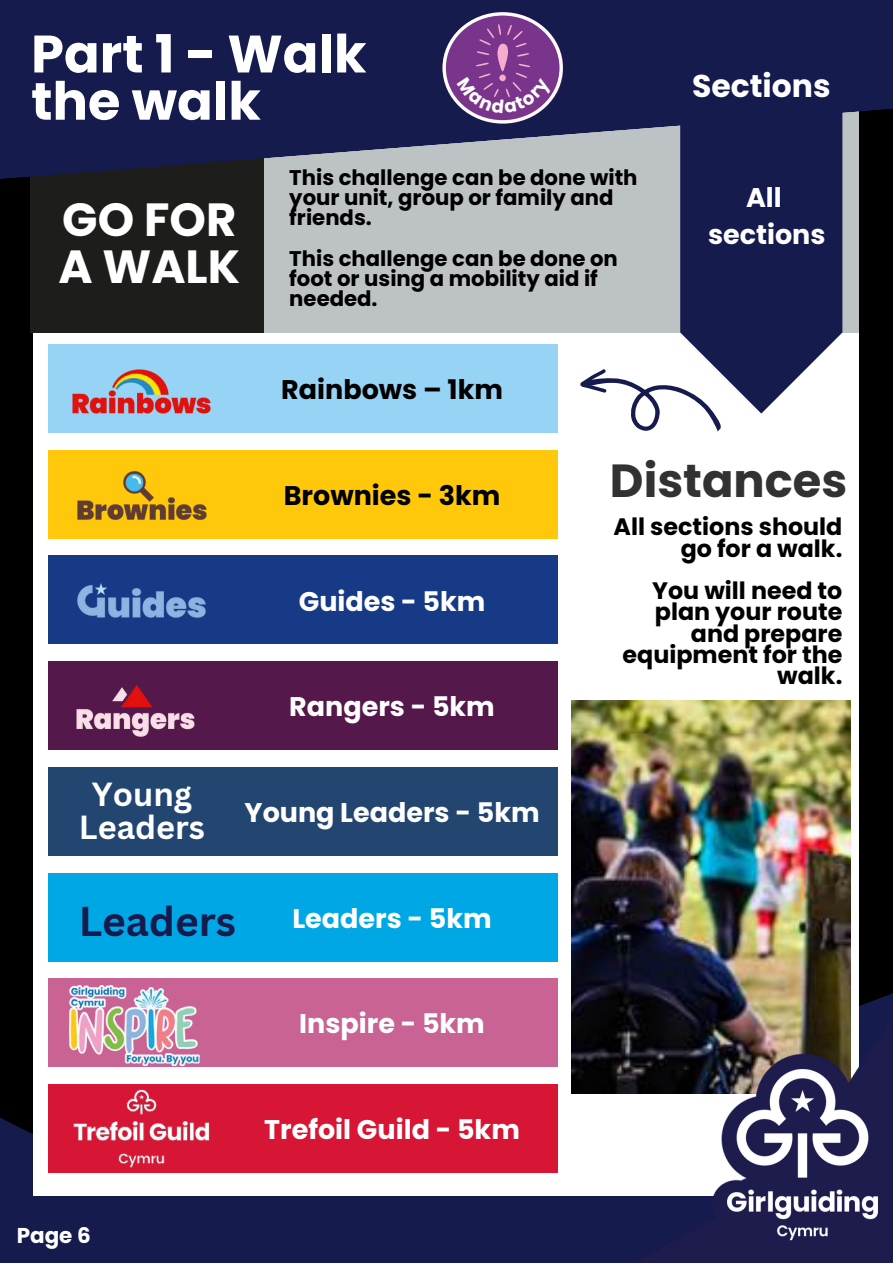
<style>
.page{position:relative;width:893px;height:1264px;background:#fff}
.page>*{position:absolute;margin:0;border:0;box-sizing:border-box;transform-origin:0 0}
.t1{font:700 52.65px/47.2px "Poppins";color:#fff}
.t2{font:700 46.5px/47.2px "Poppins";color:#fff}
.t3{font:700 46.35px "Poppins";color:#323232}
.t4{font:700 40.5px "Canva Sans";color:#161b4e}
.t5{font:700 32.55px "Canva Sans";color:#fff}
.t6{font:700 31.5px "Poppins";color:#fff}
.t7{font:700 27px "Poppins";color:#fff}
.t8{font:700 27px "Poppins";color:#000}
.t9{font:700 27px "Poppins";color:#fefefe}
.t10{font:700 23.7px/21.3px "Poppins";color:#000;text-align:right}
.t11{font:700 21.45px "Poppins";color:#fefefe}
.t12{font:700 21.15px/20.2px "Poppins";color:#000}
</style>
<div class="page">
<div style="left:0;top:0;width:892px;height:1262px;background:#000"></div>
<svg style="left:0;top:993px;width:892px;height:269px;background:#171b4a"></svg>
<div style="left:33px;top:0;width:826px;height:1195px;background:#fff"></div>
<div style="left:48px;top:661px;width:509px;height:89px;background:#54184a"></div>
<div style="left:33px;top:84px;width:826px;height:248px;background:#bdc2c5"></div>
<div style="left:30px;top:79px;width:234px;height:253px;background:#1d1d1b"></div>
<svg style="left:0;top:0;width:892px;height:203px;fill:#161b4e"></svg>
<svg style="left:680px;top:89px;width:162px;height:324px;background:#2c315f"></svg>
<div style="left:48px;top:344px;width:509px;height:88px;background:#96d3f5"></div>
<div style="left:48px;top:449px;width:509px;height:89px;background:#ffc80a"></div>
<div style="left:48px;top:1084px;width:509px;height:89px;background:#d71635"></div>
<div style="left:48px;top:555px;width:509px;height:89px;background:#173a86"></div>
<div style="left:48px;top:767px;width:509px;height:88px;background:#224670"></div>
<div style="left:48px;top:872px;width:509px;height:89px;background:#00a7e5"></div>
<div style="left:48px;top:978px;width:509px;height:89px;background:#c96394"></div>
<img style="left:571px;top:701px;width:279px;height:392px">
<svg style="left:580px;top:369px;width:140px;height:63px"></svg>
<img style="left:631px;top:1017px;width:259px;height:245px">
<img style="left:727px;top:1069px;width:150px;height:192px">
<img style="left:72px;top:369px;width:139px;height:45px">
<img style="left:77px;top:471px;width:130px;height:49px">
<img style="left:77px;top:583px;width:129px;height:35px">
<img style="left:76px;top:685px;width:119px;height:52px">
<img style="left:70px;top:985px;width:129px;height:80px">
<img style="left:0;top:1089px;width:210px;height:79px">
<svg style="left:442px;top:12px;width:121px;height:111px;background:#74448a"></svg>
<p class="t1" style="left:31px;top:30px;width:337px">Part 1 - Walk the walk</p>
<p class="t2" style="left:58px;top:196px;width:183px">GO FOR<br>A WALK</p>
<p class="t12" style="left:289px;top:167px;width:350px">This challenge can be done with your unit, group or family and friends.</p>
<p class="t12" style="left:289px;top:248px;width:330px">This challenge can be done on foot or using a mobility aid if needed.</p>
<p class="t8" style="left:281px;top:371px;width:223px">Rainbows – 1km</p>
<p class="t6" style="left:692px;top:64px;width:140px">Sections</p>
<p class="t9" style="left:746px;top:178px;width:37px">All</p>
<p class="t9" style="left:708px;top:216px;width:119px">sections</p>
<p class="t8" style="left:284px;top:476px;width:218px">Brownies - 3km</p>
<p class="t7" style="left:299px;top:582px;width:188px">Guides - 5km</p>
<p class="t5" style="left:92px;top:771px;width:102px">Young</p>
<p class="t5" style="left:79px;top:804px;width:128px">Leaders</p>
<p class="t7" style="left:289px;top:688px;width:207px">Rangers - 5km</p>
<p class="t7" style="left:244px;top:793px;width:296px">Young Leaders - 5km</p>
<p class="t4" style="left:79px;top:893px;width:159px">Leaders</p>
<p class="t7" style="left:292px;top:899px;width:201px">Leaders - 5km</p>
<p class="t7" style="left:299px;top:1004px;width:187px">Inspire - 5km</p>
<p class="t7" style="left:264px;top:1110px;width:257px">Trefoil Guild - 5km</p>
<p class="t11" style="left:17px;top:1220px;width:75px">Page 6</p>
<p class="t3" style="left:610px;top:448px;width:239px">Distances</p>
<p class="t10" style="left:613px;top:516px;width:230px">All sections should go for a walk.</p>
<p class="t10" style="left:622px;top:580px;width:221px">You will need to plan your route and prepare equipment for the walk.</p>
</div>
